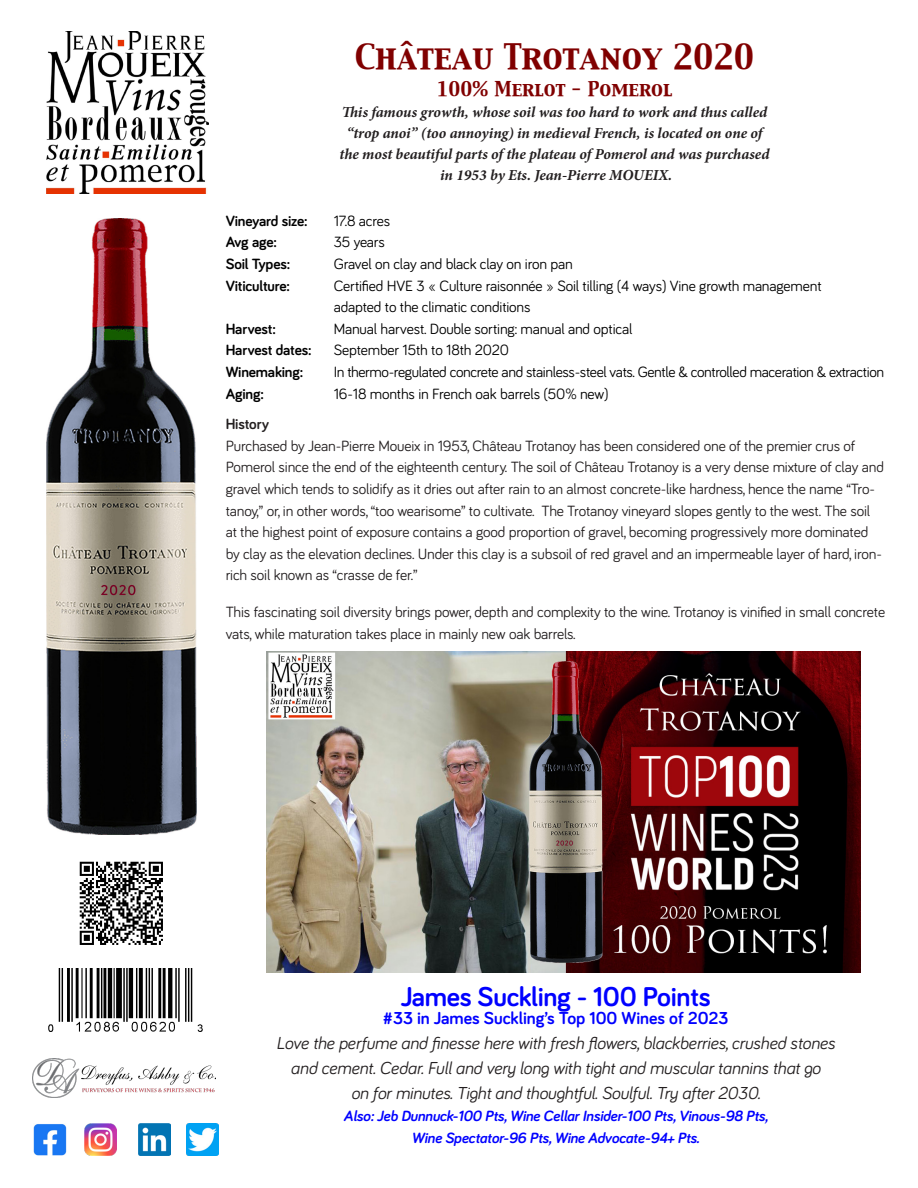
<style>
.page{position:relative;width:918px;height:1188px;background:#fff}
.page>*{position:absolute;margin:0;border:0;box-sizing:border-box;transform-origin:0 0}
.t1{font:30.6px "Capitals";color:#800000}
.t2{font:700 28.05px "Bariol";letter-spacing:-.01em;color:#00f}
.t3{font:italic 17.85px "Bariol";letter-spacing:-.01em;color:#231f20}
.t4{font:700 17.85px "Bariol";color:#00f}
.t5{font:17.85px "Capitals";color:#800000}
.t6{font:15.3px/21.6px "Bariol";letter-spacing:-.01em;color:#231f20}
.t7{font:15.3px/21.6px "Bariol";letter-spacing:-.01em;color:#000}
.t8{font:italic 700 15.3px "Minion Pro";letter-spacing:-.005em;color:#231f20}
.t9{font:italic 700 15.3px "Bariol";letter-spacing:-.01em;color:#00f}
.t10{font:700 15.3px "Bariol";letter-spacing:-.01em;color:#000}
.t11{font:700 15.3px "Bariol";letter-spacing:-.01em;color:#231f20}
</style>
<div class="page">
<img style="left:47px;top:32px;width:162px;height:162px">
<img style="left:79px;top:861px;width:84px;height:84px">
<img style="left:48px;top:968px;width:155px;height:64px">
<img style="left:46px;top:219px;width:150px;height:615px">
<img style="left:32px;top:1058px;width:184px;height:40px">
<img style="left:267px;top:651px;width:594px;height:321px">
<img style="left:34px;top:1124px;width:32px;height:32px">
<img style="left:84px;top:1123px;width:33px;height:33px">
<img style="left:138px;top:1123px;width:32px;height:33px">
<img style="left:186px;top:1123px;width:32px;height:33px">
<p class="t1" style="left:355px;top:35px;width:401px">Château Trotanoy 2020</p>
<p class="t5" style="left:437px;top:76px;width:237px">100% Merlot - Pomerol</p>
<p class="t8" style="left:342px;top:101px;width:427px">This famous growth, whose soil was too hard to work and thus called</p>
<p class="t8" style="left:347px;top:122px;width:417px">“trop anoi” (too annoying) in medieval French, is located on one of</p>
<p class="t8" style="left:340px;top:143px;width:431px">the most beautiful parts of the plateau of Pomerol and was purchased</p>
<p class="t8" style="left:440px;top:164px;width:234px">in 1953 by Ets. Jean-Pierre MOUEIX.</p>
<p class="t10" style="left:226px;top:210px;width:84px">Vineyard size:</p>
<p class="t7" style="left:334px;top:209px;width:58px">17.8 acres</p>
<p class="t10" style="left:226px;top:232px;width:53px">Avg age:</p>
<p class="t7" style="left:334px;top:231px;width:53px">35 years</p>
<p class="t10" style="left:226px;top:253px;width:66px">Soil Types:</p>
<p class="t7" style="left:334px;top:252px;width:241px">Gravel on clay and black clay on iron pan</p>
<p class="t10" style="left:226px;top:275px;width:66px">Viticulture:</p>
<p class="t7" style="left:334px;top:274px;width:489px">Certified HVE 3 « Culture raisonnée » Soil tilling (4 ways) Vine growth management adapted to the climatic conditions</p>
<p class="t10" style="left:226px;top:318px;width:52px">Harvest:</p>
<p class="t7" style="left:334px;top:317px;width:300px">Manual harvest. Double sorting: manual and optical</p>
<p class="t10" style="left:226px;top:340px;width:87px">Harvest dates:</p>
<p class="t7" style="left:334px;top:339px;width:177px">September 15th to 18th 2020</p>
<p class="t10" style="left:226px;top:361px;width:79px">Winemaking:</p>
<p class="t7" style="left:334px;top:360px;width:552px">In thermo-regulated concrete and stainless-steel vats. Gentle &amp; controlled maceration &amp; extraction</p>
<p class="t10" style="left:226px;top:383px;width:40px">Aging:</p>
<p class="t7" style="left:334px;top:382px;width:276px">16-18 months in French oak barrels (50% new)</p>
<p class="t11" style="left:226px;top:414px;width:45px">History</p>
<p class="t6" style="left:226px;top:434px;width:660px">Purchased by Jean-Pierre Moueix in 1953, Château Trotanoy has been considered one of the premier crus of Pomerol since the end of the eighteenth century. The soil of Château Trotanoy is a very dense mixture of clay and gravel which tends to solidify as it dries out after rain to an almost concrete-like hardness, hence the name “Tro&shy;tanoy,” or, in other words, “too wearisome” to cultivate. The Trotanoy vineyard slopes gently to the west. The soil at the highest point of exposure contains a good proportion of gravel, becoming progressively more dominated by clay as the elevation declines. Under this clay is a subsoil of red gravel and an impermeable layer of hard, iron&shy;rich soil known as “crasse de fer.”</p>
<p class="t6" style="left:226px;top:600px;width:661px">This fascinating soil diversity brings power, depth and complexity to the wine. Trotanoy is vinified in small concrete vats, while maturation takes place in mainly new oak barrels.</p>
<p class="t2" style="left:401px;top:977px;width:311px">James Suckling - 100 Points</p>
<p class="t4" style="left:383px;top:1006px;width:347px">#33 in James Suckling’s Top 100 Wines of 2023</p>
<p class="t3" style="left:276px;top:1031px;width:560px">Love the perfume and finesse here with fresh flowers, blackberries, crushed stones</p>
<p class="t3" style="left:291px;top:1056px;width:532px">and cement. Cedar. Full and very long with tight and muscular tannins that go</p>
<p class="t3" style="left:351px;top:1081px;width:411px">on for minutes. Tight and thoughtful. Soulful. Try after 2030.</p>
<p class="t9" style="left:344px;top:1105px;width:426px">Also: Jeb Dunnuck-100 Pts, Wine Cellar Insider-100 Pts, Vinous-98 Pts,</p>
<p class="t9" style="left:412px;top:1127px;width:290px">Wine Spectator-96 Pts, Wine Advocate-94+ Pts.</p>
</div>
